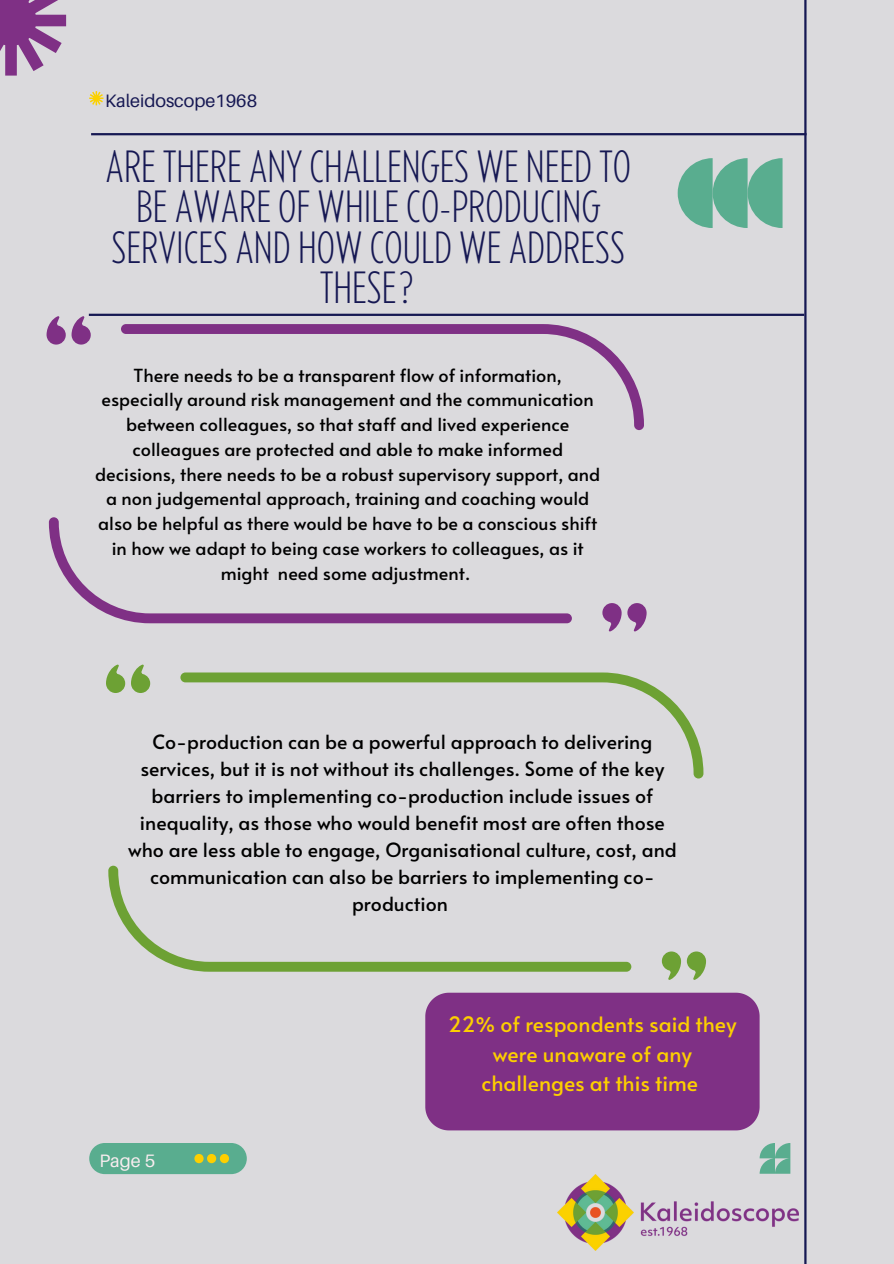
<style>
.page{position:relative;width:894px;height:1264px;background:#fff}
.page>*{position:absolute;margin:0;border:0;box-sizing:border-box;transform-origin:0 0}
.t1{font:200 condensed 45px/40.5px "Balgin";color:#161853;text-align:center}
.t2{font:21.15px/29.2px "Alata";color:#fdcf00;text-align:center}
.t3{font:19.5px/27px "Alata";color:#000;text-align:center}
.t4{font:18px/24.8px "Alata";color:#000;text-align:center}
.t5{font:18px "Aileron";color:#161853}
.t6{font:18px "Aileron";color:#faedf0}
</style>
<div class="page">
<div style="left:0;top:0;width:893px;height:1263px;background:#dbdadd"></div>
<hr style="left:804px;top:0;width:2px;height:1263px;background:#161853">
<svg style="left:89px;top:91px;width:14px;height:14px"></svg>
<hr style="left:89px;top:314px;width:715px;height:2px;background:#161853">
<hr style="left:91px;top:133px;width:715px;height:2px;background:#161853">
<div style="left:89px;top:1142px;width:158px;height:32px;background:#59ad8f;border-radius:16px"></div>
<svg style="left:194px;top:1154px;width:35px;height:9px"></svg>
<svg style="left:677px;top:158px;width:105px;height:70px"></svg>
<svg style="left:759px;top:1143px;width:30px;height:30px"></svg>
<img style="left:557px;top:1174px;width:241px;height:76px">
<svg style="left:46px;top:316px;width:45px;height:28px"></svg>
<svg style="left:602px;top:603px;width:19px;height:28px"></svg>
<svg style="left:627px;top:603px;width:19px;height:28px"></svg>
<svg style="left:49px;top:517px;width:522px;height:106px"></svg>
<svg style="left:121px;top:324px;width:522px;height:106px"></svg>
<svg style="left:131px;top:664px;width:19px;height:29px"></svg>
<svg style="left:106px;top:664px;width:19px;height:29px"></svg>
<svg style="left:661px;top:951px;width:45px;height:29px"></svg>
<svg style="left:108px;top:865px;width:523px;height:106px"></svg>
<svg style="left:180px;top:672px;width:523px;height:106px"></svg>
<div style="left:425px;top:992px;width:334px;height:138px;background:#7f3085"></div>
<svg style="left:0;top:0;width:66px;height:76px"></svg>
<p class="t5" style="left:105px;top:89px;width:153px">Kaleidoscope1968</p>
<p class="t1" style="left:105px;top:150px;width:527px">ARE THERE ANY CHALLENGES WE NEED TO<br>BE AWARE OF WHILE CO-PRODUCING<br>SERVICES AND HOW COULD WE ADDRESS<br>THESE?</p>
<p class="t4" style="left:95px;top:362px;width:506px">There needs to be a transparent flow of information, especially around risk management and the communication between colleagues, so that staff and lived experience colleagues are protected and able to make informed decisions, there needs to be a robust supervisory support, and a non judgemental approach, training and coaching would also be helpful as there would be have to be a conscious shift in how we adapt to being case workers to colleagues, as it might need some adjustment.</p>
<p class="t3" style="left:128px;top:727px;width:550px">Co-production can be a powerful approach to delivering services, but it is not without its challenges. Some of the key barriers to implementing co-production include issues of inequality, as those who would benefit most are often those who are less able to engage, Organisational culture, cost, and communication can also be barriers to implementing co&shy;production</p>
<h1 class="t6" style="left:99px;top:1149px;width:57px">Page 5</h1>
<p class="t2" style="left:448px;top:1009px;width:290px">22% of respondents said they were unaware of any challenges at this time</p>
</div>
